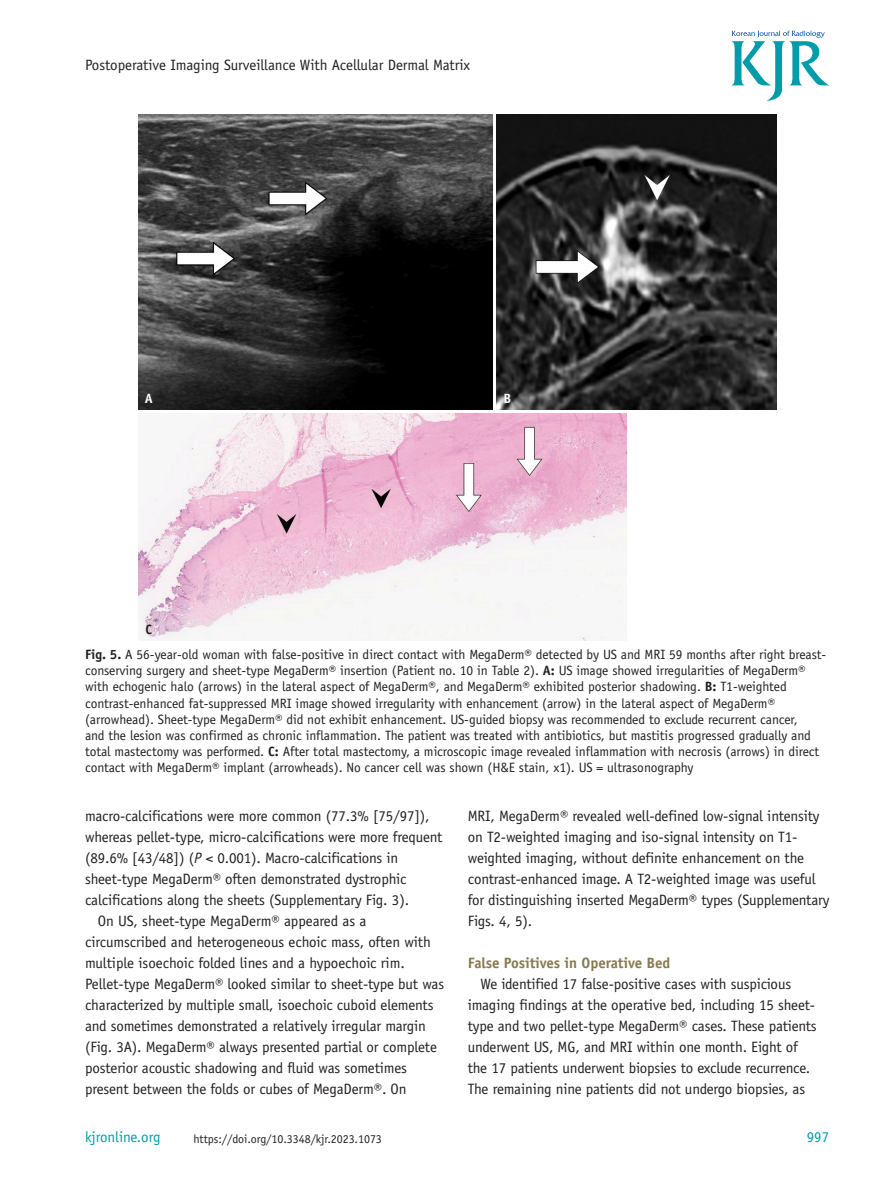
<style>
.page{position:relative;width:893px;height:1191px;background:#fff}
.page>*{position:absolute;margin:0;border:0;box-sizing:border-box;transform-origin:0 0}
.본문{font:15px/21px "Officina Sans Std";letter-spacing:-.01em;color:#231f20}
._1_제목{font:700 15px "Officina Sans Std";letter-spacing:-.005em;color:#887a51}
.t1{font:15px "Officina Sans Std";letter-spacing:-.005em;color:#009caa}
.그림제목{font:13.5px/16.2px "Officina Sans Std";letter-spacing:-.005em;color:#231f20}
.t2{font:700 13.5px "Officina Sans Std";color:#fff}
.t3{font:700 13.5px "Officina Sans Std";color:#231f20}
.t4{font:12px "Officina Sans Std";letter-spacing:-.005em;color:#231f20}
.s1{font-weight:700}
.s2{font-style:italic}
</style>
<div class="page">
<svg style="left:732px;top:31px;width:97px;height:70px"></svg>
<img style="left:138px;top:115px;width:355px;height:294px">
<img style="left:497px;top:115px;width:279px;height:294px">
<img style="left:138px;top:414px;width:488px;height:226px">
<p class="본문" style="left:85px;top:54px;width:387px">Postoperative Imaging Surveillance With Acellular Dermal Matrix</p>
<p class="t2" style="left:145px;top:390px;width:10px">A</p>
<p class="t3" style="left:145px;top:621px;width:8px">C</p>
<p class="t2" style="left:504px;top:390px;width:9px">B</p>
<p class="그림제목" style="left:85px;top:646px;width:743px"><span class="s1">Fig. 5.</span> A 56-year-old woman with false-positive in direct contact with MegaDerm® detected by US and MRI 59 months after right breast&shy;conserving surgery and sheet-type MegaDerm® insertion (Patient no. 10 in Table 2). <span class="s1">A:</span> US image showed irregularities of MegaDerm® with echogenic halo (arrows) in the lateral aspect of MegaDerm®, and MegaDerm® exhibited posterior shadowing. <span class="s1">B:</span> T1-weighted contrast-enhanced fat-suppressed MRI image showed irregularity with enhancement (arrow) in the lateral aspect of MegaDerm® (arrowhead). Sheet-type MegaDerm® did not exhibit enhancement. US-guided biopsy was recommended to exclude recurrent cancer,<br>and the lesion was confirmed as chronic inflammation. The patient was treated with antibiotics, but mastitis progressed gradually and total mastectomy was performed. <span class="s1">C:</span> After total mastectomy, a microscopic image revealed inflammation with necrosis (arrows) in direct contact with MegaDerm® implant (arrowheads). No cancer cell was shown (H&amp;E stain, x1). US = ultrasonography</p>
<p class="본문" style="left:85px;top:805px;width:359px">macro-calcifications were more common (77.3% [75/97]), whereas pellet-type, micro-calcifications were more frequent (89.6% [43/48]) (<span class="s2">P</span> &lt; 0.001). Macro-calcifications in sheet-type MegaDerm® often demonstrated dystrophic calcifications along the sheets (Supplementary Fig. 3).</p>
<p class="본문" style="left:85px;top:910px;width:361px;text-indent:13px">On US, sheet-type MegaDerm® appeared as a circumscribed and heterogeneous echoic mass, often with multiple isoechoic folded lines and a hypoechoic rim.<br>Pellet-type MegaDerm® looked similar to sheet-type but was characterized by multiple small, isoechoic cuboid elements and sometimes demonstrated a relatively irregular margin (Fig. 3A). MegaDerm® always presented partial or complete posterior acoustic shadowing and fluid was sometimes present between the folds or cubes of MegaDerm®. On</p>
<p class="본문" style="left:468px;top:805px;width:363px">MRI, MegaDerm® revealed well-defined low-signal intensity on T2-weighted imaging and iso-signal intensity on T1- weighted imaging, without definite enhancement on the contrast-enhanced image. A T2-weighted image was useful for distinguishing inserted MegaDerm® types (Supplementary Figs. 4, 5).</p>
<p class="_1_제목" style="left:468px;top:953px;width:204px">False Positives in Operative Bed</p>
<p class="본문" style="left:468px;top:973px;width:351px;text-indent:13px">We identified 17 false-positive cases with suspicious imaging findings at the operative bed, including 15 sheet&shy;type and two pellet-type MegaDerm® cases. These patients underwent US, MG, and MRI within one month. Eight of the 17 patients underwent biopsies to exclude recurrence.<br>The remaining nine patients did not undergo biopsies, as</p>
<p class="t1" style="left:85px;top:1128px;width:77px">kjronline.org</p>
<p class="t4" style="left:194px;top:1132px;width:190px">https://doi.org/10.3348/kjr.2023.1073</p>
<p class="t1" style="left:807px;top:1128px;width:24px">997</p>
</div>
